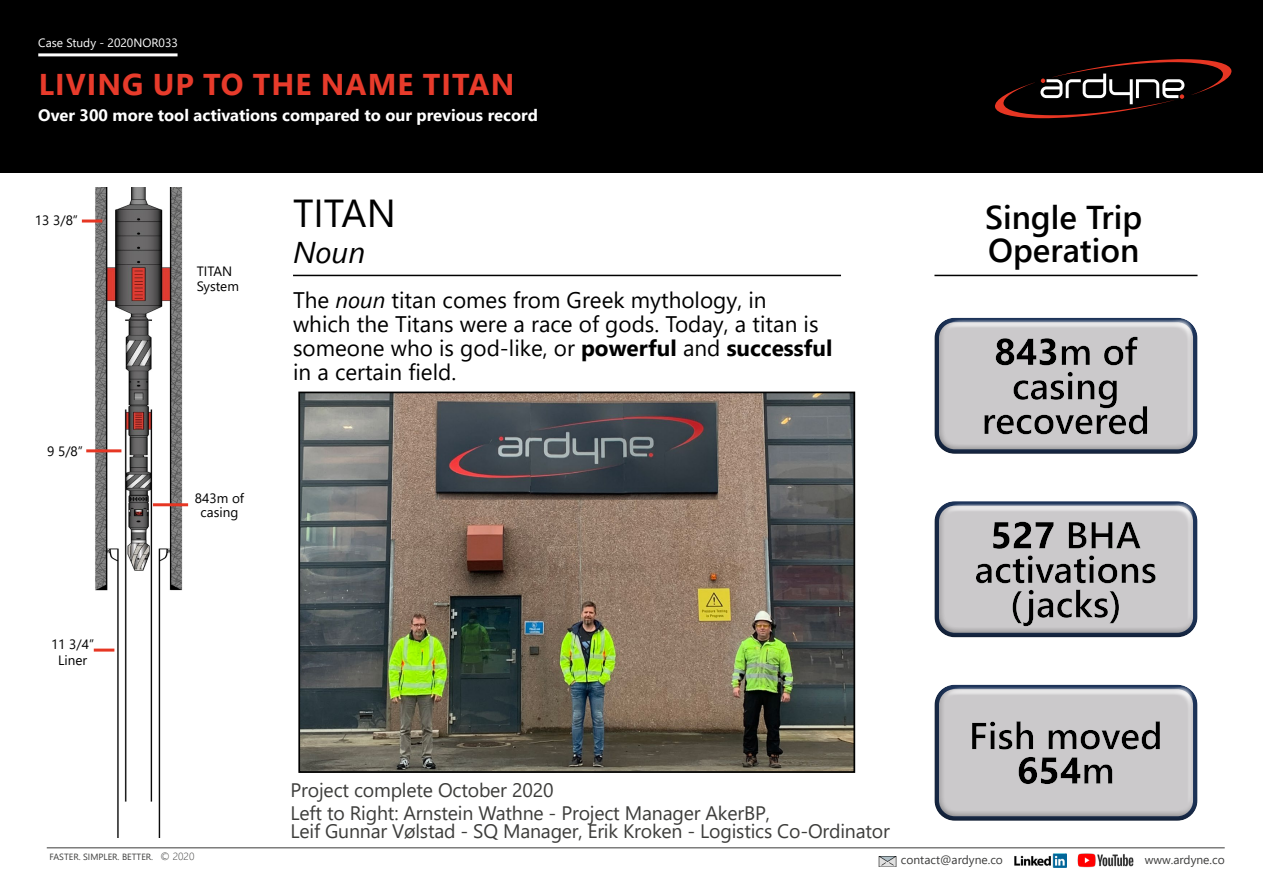
<style>
.page{position:relative;width:1263px;height:893px;background:#fff}
.page>*{position:absolute;margin:0;border:0;box-sizing:border-box;transform-origin:0 0}
.t1{font:39px "Segoe UI";color:#000}
.t2{font:600 33px/33px "Segoe UI";color:#000}
.t3{font:700 30px "Segoe UI";letter-spacing:.035em;color:#e73b2b}
.t4{font:italic 30px "Segoe UI";color:#000}
.t5{font:22.5px/24px "Segoe UI";color:#000}
.t6{font:19.5px/22.5px "Segoe UI";letter-spacing:-.01em;color:#3d3d3b}
.t7{font:700 16.5px "Segoe UI";color:#fff}
.t8{font:13.5px/16.2px "Segoe UI";color:#000;text-align:center}
.t9{font:12px "Segoe UI";color:#3c3c3b}
.t10{font:12px "Segoe UI";color:#fff}
.t11{font:9px "Segoe UI";color:#3c3c3b}
.s1{font-style:italic}
.s2{font-weight:700}
.s3{font-weight:300;font-size:10.5px}
</style>
<div class="page">
<hr style="left:47px;top:848px;width:1178px;height:1px;background:#3c3c3b">
<div style="left:0;top:0;width:1263px;height:172px;background:#000"></div>
<svg style="left:995px;top:59px;width:237px;height:59px"></svg>
<img style="left:1015px;top:853px;width:51px;height:14px">
<img style="left:1077px;top:853px;width:57px;height:15px">
<img style="left:879px;top:856px;width:17px;height:11px">
<hr style="left:293px;top:275px;width:548px;height:1px;background:#000">
<img style="left:301px;top:395px;width:551px;height:375px">
<div style="left:298px;top:392px;width:557px;height:381px;border:2px solid #000"></div>
<img style="left:81px;top:187px;width:108px;height:651px">
<hr style="left:82px;top:220px;width:20px;height:3px;background:#e63623">
<hr style="left:86px;top:449px;width:35px;height:3px;background:#e63623">
<hr style="left:94px;top:649px;width:20px;height:3px;background:#e63623">
<hr style="left:153px;top:503px;width:35px;height:3px;background:#e63623">
<div style="left:924px;top:681px;width:280px;height:142px;background:#000;opacity:.75"></div>
<div style="left:924px;top:314px;width:280px;height:142px;background:#000;opacity:.75"></div>
<div style="left:924px;top:498px;width:280px;height:142px;background:#000;opacity:.75"></div>
<hr style="left:934px;top:275px;width:263px;height:1px;background:#000">
<hr style="left:38px;top:53px;width:140px;height:3px;background:#fff">
<p class="t10" style="left:38px;top:31px;width:141px">Case Study - 2020NOR033</p>
<h3 class="t3" style="left:39px;top:56px;width:477px">LIVING UP TO THE NAME TITAN</h3>
<p class="t7" style="left:38px;top:100px;width:501px">Over 300 more tool activations compared to our previous record</p>
<p class="t8" style="left:35px;top:211px;width:45px">13 3/8”</p>
<p class="t8" style="left:47px;top:442px;width:37px">9 5/8”</p>
<p class="t8" style="left:51px;top:635px;width:45px">11 3/4”<br>Liner</p>
<p class="t8" style="left:197px;top:262px;width:44px;line-height:15px;text-align:left">TITAN<br>System</p>
<p class="t8" style="left:195px;top:490px;width:51px;line-height:13.5px">843m of casing</p>
<h1 class="t1" style="left:293px;top:177px;width:104px">TITAN</h1>
<h3 class="t4" style="left:293px;top:224px;width:74px">Noun</h3>
<p class="t5" style="left:293px;top:286px;width:541px">The <span class="s1">noun</span> titan comes from Greek mythology, in<br>which the Titans were a race of gods. Today, a titan is someone who is god-like, or <span class="s2">powerful</span> and <span class="s2">successful </span>in a certain field.</p>
<p class="t6" style="left:291px;top:777px;width:481px">Project complete October 2020<br>Left to Right: Arnstein Wathne - Project Manager AkerBP,</p>
<p class="t6" style="left:291px;top:818px;width:601px">Leif Gunnar Vølstad - SQ Manager, Erik Kroken - Logistics Co-Ordinator</p>
<h2 class="t2" style="left:985px;top:198px;width:159px">Single Trip<br>Operation</h2>
<p class="t11" style="left:50px;top:848px;width:146px">FASTER. SIMPLER. BETTER. <span class="s3">© 2020</span></p>
<p class="t9" style="left:901px;top:849px;width:104px">contact@ardyne.co</p>
<p class="t9" style="left:1145px;top:849px;width:82px">www.ardyne.co</p>
</div>
